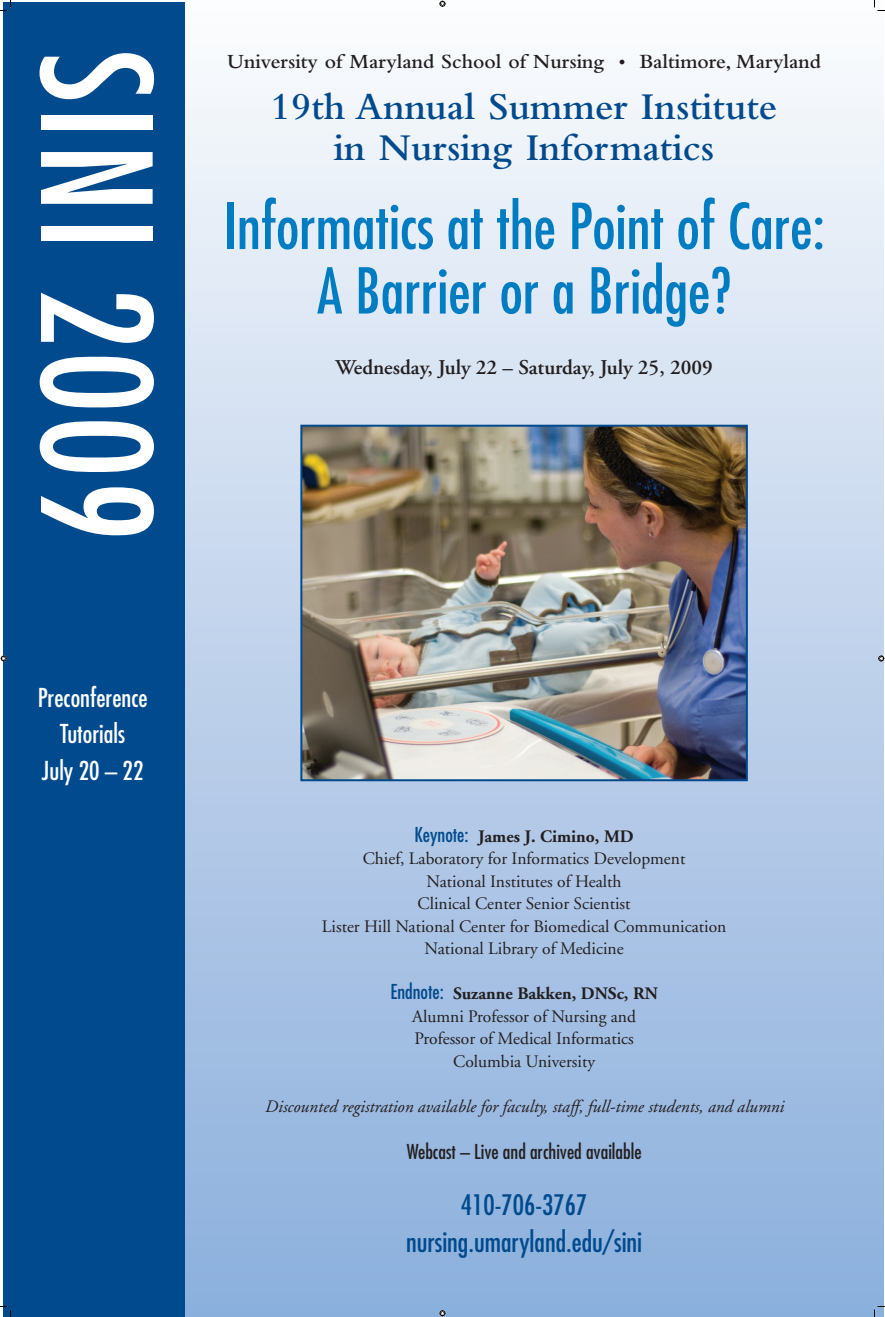
<style>
.page{position:relative;width:885px;height:1317px;background:#fff}
.page>*{position:absolute;margin:0;border:0;box-sizing:border-box;transform-origin:0 0}
.t1{font:condensed 148.05px "Futura";letter-spacing:.025em;color:#fff}
.t2{font:condensed 61.5px/64.5px "Futura";color:#007cc2;text-align:center}
.t3{font:600 39.5px/40.9px "Bembo";color:#004a8d;text-align:center}
.t4{font:condensed 27.5px/37.5px "Futura";color:#004a8d;text-align:center}
.t5{font:condensed 25.4px/36.6px "Futura";color:#fff;text-align:center}
.t6{font:600 21px "Bembo";color:#231f20}
.t7{font:600 21px "Adobe Garamond";color:#231f20}
.t8{font:condensed 20px "Futura";color:#231f20}
.t9{font:17.5px/22.5px "Adobe Garamond";color:#231f20;text-align:center}
.t10{font:italic 17.5px "Adobe Garamond";color:#231f20}
.s1{font-family:"Futura";font-stretch:condensed;font-size:20px;color:#004a8d}
.s2{font-weight:700}
</style>
<div class="page">
<div style="left:183px;top:0;width:700px;height:1316px;background:linear-gradient(to bottom,#fafbfd,#89addb)"></div>
<img style="left:303px;top:428px;width:442px;height:350px">
<div style="left:300px;top:425px;width:448px;height:356px;border:2px solid #004a8d"></div>
<div style="left:3px;top:2px;width:181px;height:1314px;background:#004a8d"></div>
<svg style="left:0;top:0;width:11px;height:11px"></svg>
<svg style="left:0;top:1306px;width:11px;height:11px"></svg>
<svg style="left:874px;top:0;width:11px;height:11px"></svg>
<svg style="left:874px;top:1306px;width:11px;height:11px"></svg>
<svg style="left:440px;top:1px;width:6px;height:6px"></svg>
<svg style="left:440px;top:1310px;width:6px;height:6px"></svg>
<svg style="left:1px;top:656px;width:6px;height:6px"></svg>
<svg style="left:878px;top:656px;width:6px;height:6px"></svg>
<h1 class="t1" style="left:189px;top:50px;width:493px;rotate:90deg">SINI 2009</h1>
<h3 class="t5" style="left:38px;top:678px;width:111px">Preconference<br>Tutorials<br>July 20 – 22</h3>
<p class="t6" style="left:227px;top:50px;width:595px">University of Maryland School of Nursing • Baltimore, Maryland</p>
<h3 class="t3" style="left:271px;top:86px;width:508px">19th Annual Summer Institute in Nursing Informatics</h3>
<h2 class="t2" style="left:223px;top:193px;width:603px">Informatics at the Point of Care:<br>A Barrier or a Bridge?</h2>
<p class="t7" style="left:335px;top:355px;width:379px">Wednesday, July 22 – Saturday, July 25, 2009</p>
<p class="t9" style="left:322px;top:825px;width:406px"><span class="s1">Keynote:</span> <span class="s2">James J. Cimino, MD<br></span>Chief, Laboratory for Informatics Development<br>National Institutes of Health<br>Clinical Center Senior Scientist<br>Lister Hill National Center for Biomedical Communication National Library of Medicine</p>
<p class="t9" style="left:391px;top:983px;width:269px"><span class="s1">Endnote:</span> <span class="s2">Suzanne Bakken, DNSc, RN<br></span>Alumni Professor of Nursing and<br>Professor of Medical Informatics<br>Columbia University</p>
<p class="t10" style="left:265px;top:1097px;width:521px">Discounted registration available for faculty, staff, full-time students, and alumni</p>
<p class="t8" style="left:407px;top:1139px;width:236px">Webcast – Live and archived available</p>
<h3 class="t4" style="left:406px;top:1185px;width:238px">410-706-3767 nursing.umaryland.edu/sini</h3>
</div>
